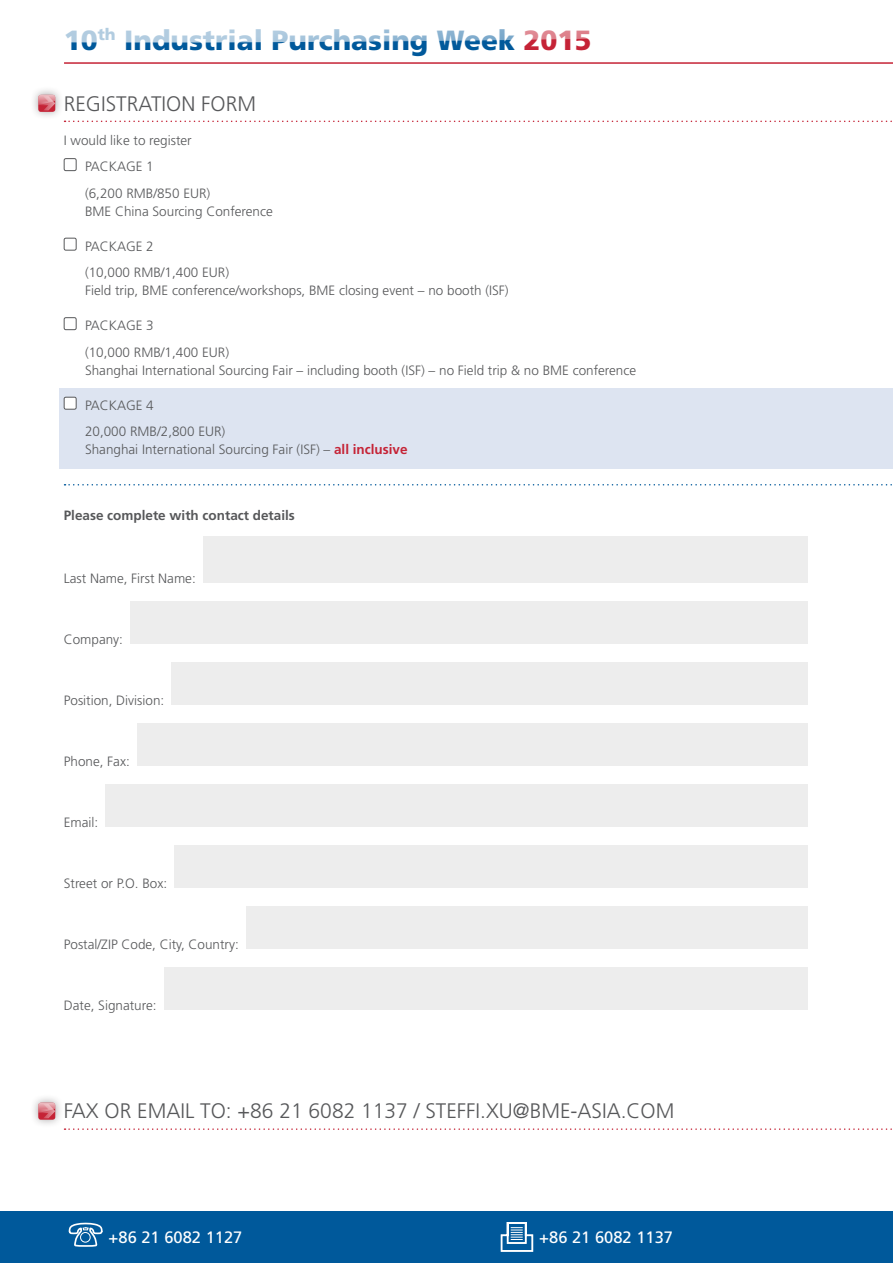
<style>
.page{position:relative;width:893px;height:1263px;background:#fff}
.page>*{position:absolute;margin:0;border:0;box-sizing:border-box;transform-origin:0 0}
.t1{font:900 27.75px "Frutiger LT Std";color:#00599b}
.t2{font:300 21px "Frutiger LT Std";color:#57585a}
.t3{font:16.5px "Frutiger LT Std";color:#fff}
.t4{font:300 13.5px/26.5px "Frutiger LT Std";color:#57585a}
.t5{font:700 13.5px "Frutiger LT Std";color:#57585a}
.s1{color:#c52336}
.s2{font-weight:700;color:#c52336}
</style>
<div class="page">
<div style="left:60px;top:388px;width:833px;height:81px;background:#dde4f1"></div>
<hr style="left:64px;top:62px;width:829px;height:2px;background:#c52336">
<div style="left:0;top:1212px;width:893px;height:51px;background:#00599b"></div>
<svg style="left:500px;top:1222px;width:34px;height:30px"></svg>
<svg style="left:68px;top:1222px;width:35px;height:25px"></svg>
<div style="left:80px;top:1232px;width:11px;height:10px;border:1px solid #fff;border-radius:50%"></div>
<div style="left:64px;top:158px;width:13px;height:13px;border:1px solid #57585a;border-radius:2px"></div>
<div style="left:64px;top:238px;width:13px;height:13px;border:1px solid #57585a;border-radius:2px"></div>
<div style="left:64px;top:317px;width:13px;height:13px;border:1px solid #57585a;border-radius:2px"></div>
<div style="left:64px;top:397px;width:12px;height:12px;background:#fff;border-radius:2px"></div>
<div style="left:64px;top:397px;width:13px;height:13px;border:1px solid #57585a;border-radius:2px"></div>
<div style="left:30px;top:86px;width:34px;height:34px;background:#231f20;opacity:.4"></div>
<svg style="left:38px;top:95px;width:17px;height:17px"></svg>
<svg style="left:38px;top:95px;width:17px;height:15px"></svg>
<svg style="left:65px;top:121px;width:827px;height:1px"></svg>
<div style="left:203px;top:536px;width:605px;height:47px;background:#ededed"></div>
<div style="left:131px;top:601px;width:677px;height:43px;background:#ededed"></div>
<div style="left:172px;top:662px;width:636px;height:43px;background:#ededed"></div>
<div style="left:137px;top:723px;width:671px;height:43px;background:#ededed"></div>
<div style="left:106px;top:784px;width:702px;height:43px;background:#ededed"></div>
<div style="left:175px;top:845px;width:633px;height:43px;background:#ededed"></div>
<div style="left:246px;top:906px;width:562px;height:43px;background:#ededed"></div>
<div style="left:164px;top:967px;width:644px;height:43px;background:#ededed"></div>
<div style="left:30px;top:1094px;width:34px;height:34px;background:#231f20;opacity:.4"></div>
<svg style="left:38px;top:1103px;width:17px;height:17px"></svg>
<svg style="left:38px;top:1103px;width:17px;height:15px"></svg>
<svg style="left:65px;top:1128px;width:827px;height:2px"></svg>
<svg style="left:65px;top:484px;width:827px;height:1px"></svg>
<h1 class="t1" style="left:64px;top:23px;width:529px">10<sup>th</sup> Industrial Purchasing Week <span class="s1">2015</span></h1>
<h2 class="t2" style="left:64px;top:91px;width:194px">REGISTRATION FORM</h2>
<p class="t4" style="left:85px;top:127px;width:127px;text-indent:-21px">I would like to register<br>PACKAGE 1<br>(6,200 RMB/850 EUR)</p>
<p class="t4" style="left:85px;top:198px;width:189px">BME China Sourcing Conference</p>
<p class="t4" style="left:85px;top:233px;width:146px">PACKAGE 2<br>(10,000 RMB/1,400 EUR)</p>
<p class="t4" style="left:85px;top:277px;width:425px">Field trip, BME conference/workshops, BME closing event – no booth (ISF)</p>
<p class="t4" style="left:85px;top:312px;width:146px">PACKAGE 3<br>(10,000 RMB/1,400 EUR)</p>
<p class="t4" style="left:85px;top:357px;width:553px">Shanghai International Sourcing Fair – including booth (ISF) – no Field trip &amp; no BME conference</p>
<p class="t4" style="left:85px;top:392px;width:142px">PACKAGE 4<br>20,000 RMB/2,800 EUR)</p>
<p class="t4" style="left:85px;top:436px;width:324px">Shanghai International Sourcing Fair (ISF) – <span class="s2">all inclusive</span></p>
<p class="t5" style="left:64px;top:508px;width:233px">Please complete with contact details</p>
<p class="t4" style="left:64px;top:565px;width:133px">Last Name, First Name:</p>
<p class="t4" style="left:64px;top:626px;width:61px">Company:</p>
<p class="t4" style="left:64px;top:687px;width:102px">Position, Division:</p>
<p class="t4" style="left:64px;top:748px;width:68px">Phone, Fax:</p>
<p class="t4" style="left:64px;top:809px;width:36px">Email:</p>
<p class="t4" style="left:64px;top:870px;width:105px">Street or P.O. Box:</p>
<p class="t4" style="left:64px;top:931px;width:177px">Postal/ZIP Code, City, Country:</p>
<p class="t4" style="left:64px;top:992px;width:94px">Date, Signature:</p>
<h2 class="t2" style="left:64px;top:1099px;width:86px">Fax or email</h2>
<h2 class="t2" style="left:200px;top:1099px;width:343px">to : +86 21 6082 1137 / steffi .xu@bme</h2>
<h2 class="t2" style="left:571px;top:1099px;width:19px">-asia</h2>
<h2 class="t2" style="left:621px;top:1099px;width:22px">.com</h2>
<p class="t3" style="left:109px;top:1227px;width:135px">+86 21 6082 1127</p>
<p class="t3" style="left:539px;top:1227px;width:135px">+86 21 6082 1137</p>
</div>
